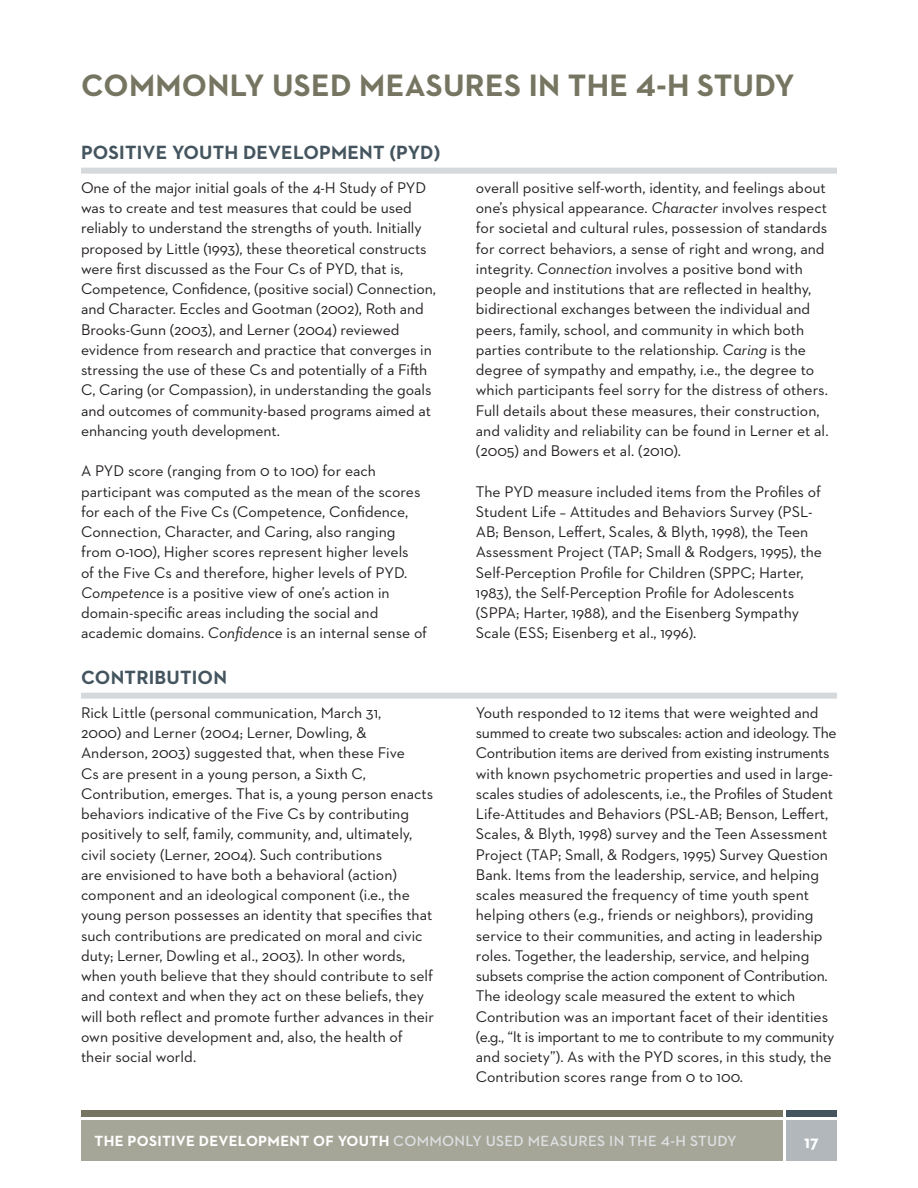
<style>
.page{position:relative;width:918px;height:1188px;background:#fff}
.page>*{position:absolute;margin:0;border:0;box-sizing:border-box;transform-origin:0 0}
.t1{font:700 31.5px "Neutraface 2 Text";letter-spacing:.01em;color:#767561}
.t2{font:700 19.5px "Neutraface 2 Text";letter-spacing:.01em;color:#45555f}
.t3{font:700 18px "Neutraface 2 Text";color:#fff}
.t4{font:15.75px/20.2px "Neutraface 2 Text";color:#231f20}
.t5{font:600 15px "Neutraface 2 Text";letter-spacing:.02em;color:#dde0e2}
.s1{font-style:italic}
.s2{font-weight:700;color:#fff}
</style>
<div class="page">
<div style="left:81px;top:1120px;width:702px;height:41px;background:#a6a698"></div>
<div style="left:81px;top:1110px;width:702px;height:7px;background:#767561"></div>
<div style="left:787px;top:1120px;width:50px;height:41px;background:#b2b7bb"></div>
<div style="left:787px;top:1110px;width:50px;height:7px;background:#45555f"></div>
<div style="left:81px;top:168px;width:756px;height:6px;background:#d5d9dc"></div>
<div style="left:81px;top:693px;width:756px;height:6px;background:#d5d9dc"></div>
<h1 class="t1" style="left:81px;top:65px;width:694px">COMMONLY USED MEASURES IN THE 4-H STUDY</h1>
<p class="t2" style="left:81px;top:140px;width:24px">POSITIVE</p>
<p class="t2" style="left:172px;top:140px;width:26px">YOUTH</p>
<p class="t2" style="left:243px;top:140px;width:28px">DEVELOPMENT</p>
<p class="t2" style="left:389px;top:140px;width:53px">(PYD)</p>
<p class="t4" style="left:81px;top:177px;width:357px">One of the major initial goals of the 4-H Study of PYD was to create and test measures that could be used reliably to understand the strengths of youth. Initially proposed by Little (1993), these theoretical constructs were first discussed as the Four Cs of PYD, that is, Competence, Confidence, (positive social) Connection, and Character. Eccles and Gootman (2002), Roth and Brooks-Gunn (2003), and Lerner (2004) reviewed evidence from research and practice that converges in stressing the use of these Cs and potentially of a Fifth C, Caring (or Compassion), in understanding the goals and outcomes of community-based programs aimed at enhancing youth development.</p>
<p class="t4" style="left:81px;top:461px;width:348px">A PYD score (ranging from 0 to 100) for each participant was computed as the mean of the scores for each of the Five Cs (Competence, Confidence, Connection, Character, and Caring, also ranging from 0-100), Higher scores represent higher levels<br>of the Five Cs and therefore, higher levels of PYD.<br><span class="s1">Competence</span> is a positive view of one’s action in domain-specific areas including the social and academic domains. <span class="s1">Confidence</span> is an internal sense of</p>
<p class="t4" style="left:476px;top:177px;width:354px">overall positive self-worth, identity, and feelings about one’s physical appearance. <span class="s1">Character</span> involves respect for societal and cultural rules, possession of standards for correct behaviors, a sense of right and wrong, and integrity. <span class="s1">Connection</span> involves a positive bond with people and institutions that are reflected in healthy, bidirectional exchanges between the individual and peers, family, school, and community in which both parties contribute to the relationship. <span class="s1">Caring</span> is the degree of sympathy and empathy, i.e., the degree to which participants feel sorry for the distress of others.<br>Full details about these measures, their construction, and validity and reliability can be found in Lerner et al. (2005) and Bowers et al. (2010).</p>
<p class="t4" style="left:476px;top:481px;width:348px">The PYD measure included items from the Profiles of Student Life – Attitudes and Behaviors Survey (PSL-AB; Benson, Leffert, Scales, &amp; Blyth, 1998), the Teen Assessment Project (TAP; Small &amp; Rodgers, 1995), the Self-Perception Profile for Children (SPPC; Harter, 1983), the Self-Perception Profile for Adolescents (SPPA; Harter, 1988), and the Eisenberg Sympathy Scale (ESS; Eisenberg et al., 1996).</p>
<p class="t2" style="left:81px;top:665px;width:148px">CONTRIBUTION</p>
<p class="t4" style="left:81px;top:702px;width:355px">Rick Little (personal communication, March 31,<br>2000) and Lerner (2004; Lerner, Dowling, &amp; Anderson, 2003) suggested that, when these Five<br>Cs are present in a young person, a Sixth C, Contribution, emerges. That is, a young person enacts behaviors indicative of the Five Cs by contributing positively to self, family, community, and, ultimately, civil society (Lerner, 2004). Such contributions<br>are envisioned to have both a behavioral (action) component and an ideological component (i.e., the young person possesses an identity that specifies that such contributions are predicated on moral and civic duty; Lerner, Dowling et al., 2003). In other words, when youth believe that they should contribute to self and context and when they act on these beliefs, they will both reflect and promote further advances in their own positive development and, also, the health of their social world.</p>
<p class="t4" style="left:476px;top:702px;width:362px">Youth responded to 12 items that were weighted and summed to create two subscales: action and ideology. The Contribution items are derived from existing instruments with known psychometric properties and used in large&shy;scales studies of adolescents, i.e., the Profiles of Student Life-Attitudes and Behaviors (PSL-AB; Benson, Leffert, Scales, &amp; Blyth, 1998) survey and the Teen Assessment Project (TAP; Small, &amp; Rodgers, 1995) Survey Question Bank. Items from the leadership, service, and helping scales measured the frequency of time youth spent helping others (e.g., friends or neighbors), providing service to their communities, and acting in leadership roles. Together, the leadership, service, and helping subsets comprise the action component of Contribution.<br>The ideology scale measured the extent to which Contribution was an important facet of their identities (e.g., “It is important to me to contribute to my community and society”). As with the PYD scores, in this study, the Contribution scores range from 0 to 100.</p>
<p class="t5" style="left:94px;top:1131px;width:606px"><span class="s2">THE POSITIVE DEVELOPMENT OF YOUTH</span> COMMONLY USED M EASURES IN THE 4-H STUDY</p>
<p class="t3" style="left:804px;top:1130px;width:16px">17</p>
</div>
